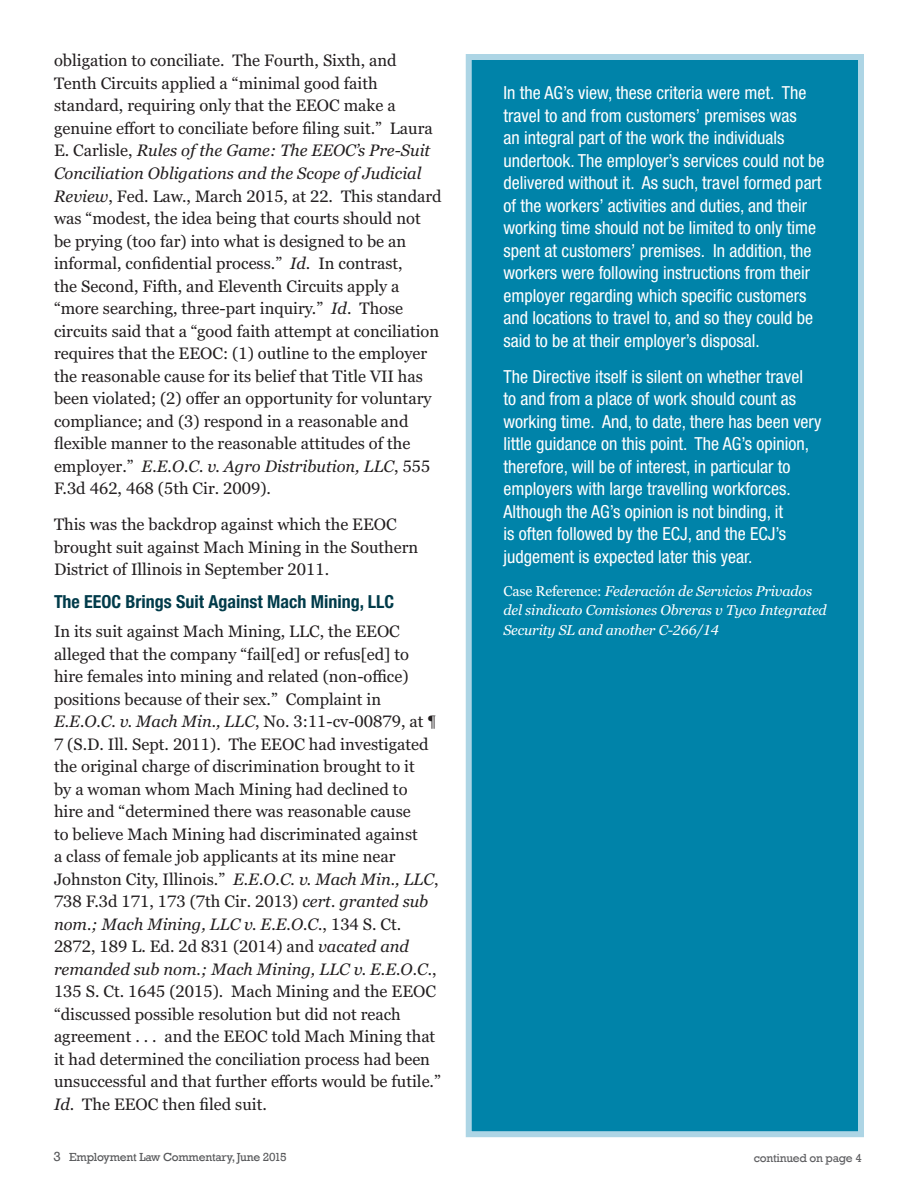
<style>
.page{position:relative;width:918px;height:1188px;background:#fff}
.page>*{position:absolute;margin:0;border:0;box-sizing:border-box;transform-origin:0 0}
.t1{font:condensed 18px/22.5px "Helvetica Neue LT Std";color:#fff}
.t2{font:700 condensed 18px "Helvetica Neue LT Std";color:#013b4a}
.t3{font:16.5px/22.5px "Georgia Pro";color:#231f20}
.t4{font:italic 14.25px/19.5px "Georgia Pro";letter-spacing:-.01em;color:#fff}
.t5{font:12px "Rockwell";letter-spacing:-.02em;color:#57585a}
.t6{font:12px "Rockwell";letter-spacing:-.02em;color:#5f5f62}
.s1{font-style:italic}
.s2{font-style:normal}
.s3{font-size:13.5px}
</style>
<div class="page">
<div style="left:466px;top:54px;width:398px;height:1083px;background:#0083a9;border:6px solid #add5e5"></div>
<p class="t3" style="left:54px;top:50px;width:389px">obligation to conciliate. The Fourth, Sixth, and Tenth Circuits applied a “minimal good faith standard, requiring only that the EEOC make a genuine effort to conciliate before filing suit.” Laura E. Carlisle, <span class="s1">Rules of the Game: The EEOC’s Pre-Suit Conciliation Obligations and the Scope of Judicial Review</span>, Fed. Law., March 2015, at 22. This standard was “modest, the idea being that courts should not be prying (too far) into what is designed to be an informal, confidential process.” <span class="s1">Id</span>. In contrast,<br>the Second, Fifth, and Eleventh Circuits apply a “more searching, three-part inquiry.” <span class="s1">Id</span>. Those circuits said that a “good faith attempt at conciliation requires that the EEOC: (1) outline to the employer the reasonable cause for its belief that Title VII has been violated; (2) offer an opportunity for voluntary compliance; and (3) respond in a reasonable and flexible manner to the reasonable attitudes of the employer.” <span class="s1">E.E.O.C. v. Agro Distribution, LLC</span>, 555<br>F.3d 462, 468 (5th Cir. 2009).</p>
<p class="t3" style="left:54px;top:514px;width:366px">This was the backdrop against which the EEOC brought suit against Mach Mining in the Southern<br>District of Illinois in September 2011.</p>
<p class="t2" style="left:54px;top:591px;width:342px">The EEOC Brings Suit Against Mach Mining, LLC</p>
<p class="t3" style="left:54px;top:621px;width:388px">In its suit against Mach Mining, LLC, the EEOC alleged that the company “fail[ed] or refus[ed] to hire females into mining and related (non-office) positions because of their sex.” Complaint in <span class="s1">E.E.O.C. v. Mach Min., LLC</span>, No. 3:11-cv-00879, at ¶ 7 (S.D. Ill. Sept. 2011). The EEOC had investigated the original charge of discrimination brought to it<br>by a woman whom Mach Mining had declined to hire and “determined there was reasonable cause<br>to believe Mach Mining had discriminated against<br>a class of female job applicants at its mine near Johnston City, Illinois.” <span class="s1">E.E.O.C. v. Mach Min., LLC</span>, 738 F.3d 171, 173 (7th Cir. 2013) <span class="s1">cert. granted sub nom.; Mach Mining, LLC v. E.E.O.C.</span>, 134 S. Ct.<br>2872, 189 L. Ed. 2d 831 (2014) and <span class="s1">vacated and remanded sub nom.; Mach Mining, LLC v. E.E.O.C.</span>, 135 S. Ct. 1645 (2015). Mach Mining and the EEOC “discussed possible resolution but did not reach agreement . . . and the EEOC told Mach Mining that it had determined the conciliation process had been unsuccessful and that further efforts would be futile.” <span class="s1">Id</span>. The EEOC then filed suit.</p>
<p class="t1" style="left:503px;top:82px;width:323px">In the AG’s view, these criteria were met. The travel to and from customers’ premises was<br>an integral part of the work the individuals undertook. The employer’s services could not be delivered without it. As such, travel formed part of the workers’ activities and duties, and their working time should not be limited to only time spent at customers’ premises. In addition, the workers were following instructions from their employer regarding which specific customers and locations to travel to, and so they could be said to be at their employer’s disposal.</p>
<p class="t1" style="left:503px;top:365px;width:320px">The Directive itself is silent on whether travel<br>to and from a place of work should count as working time. And, to date, there has been very little guidance on this point. The AG’s opinion, therefore, will be of interest, in particular to employers with large travelling workforces.<br>Although the AG’s opinion is not binding, it<br>is often followed by the ECJ, and the ECJ’s judgement is expected later this year.</p>
<p class="t4" style="left:503px;top:582px;width:325px"><span class="s2">Case Reference:</span> Federación de Servicios Privados del sindicato Comisiones Obreras v Tyco Integrated<br>Security SL and another C-266/14</p>
<p class="t5" style="left:53px;top:1150px;width:235px"><span class="s3">3</span> Employment Law Commentary, June 2015</p>
<p class="t6" style="left:754px;top:1151px;width:109px">continued on page 4</p>
</div>
